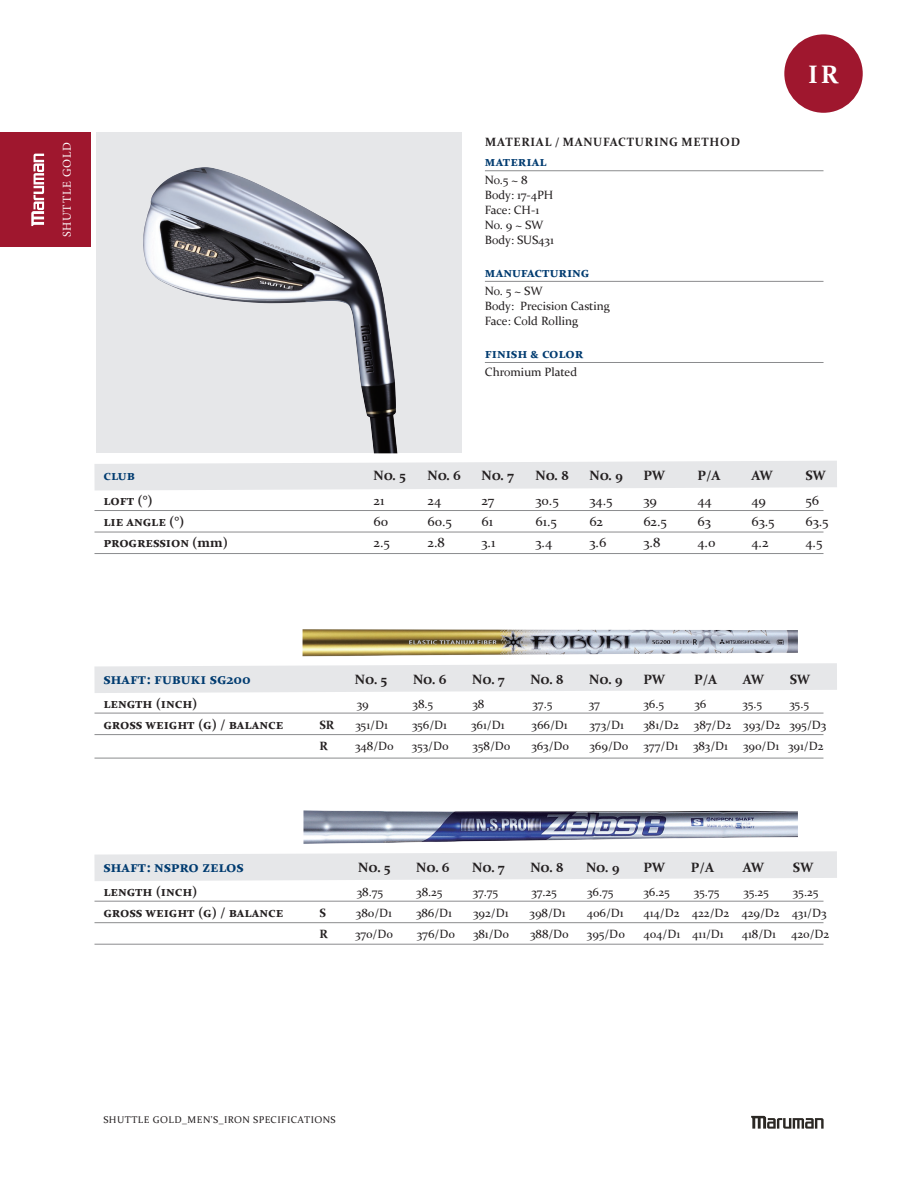
<style>
.page{position:relative;width:918px;height:1188px;background:#fff}
.page>*{position:absolute;margin:0;border:0;box-sizing:border-box;transform-origin:0 0}
.t1{font:700 25.35px "Constantia";color:#fff}
.t2{font:700 15px "Constantia";color:#003b70}
.t3{font:700 13.5px "Constantia";color:#231f20}
.t4{font:13.5px "Constantia";color:#231f20}
.t5{font:700 13.5px "Constantia";color:#003b70}
.t6{font:12px/15px "Constantia";color:#231f20}
.t7{font:700 12px "Constantia";letter-spacing:.06em;color:#231f20}
.t8{font:12px "Minion Pro";letter-spacing:.06em;color:#fff}
.t9{font:9.75px "Constantia";letter-spacing:.05em;color:#231f20}
</style>
<div class="page">
<div style="left:96px;top:133px;width:366px;height:320px;background:#e6e7e9"></div>
<img style="left:143px;top:167px;width:255px;height:286px">
<div style="left:0;top:133px;width:90px;height:114px;background:#9f172e"></div>
<div style="left:784px;top:34px;width:79px;height:79px;background:#9f172e;border-radius:50%"></div>
<svg style="left:94px;top:461px;width:743px;height:29px;background:#e8e9ea"></svg>
<svg style="left:94px;top:663px;width:743px;height:30px;background:#e8e9eb"></svg>
<svg style="left:94px;top:851px;width:743px;height:30px;background:#e8e9eb"></svg>
<hr style="left:94px;top:510px;width:730px;height:1px;background:#8b8c8e">
<hr style="left:94px;top:713px;width:730px;height:1px;background:#8b8c8e">
<hr style="left:94px;top:901px;width:730px;height:1px;background:#8b8c8e">
<hr style="left:94px;top:532px;width:730px;height:1px;background:#8b8c8e">
<hr style="left:94px;top:734px;width:730px;height:1px;background:#8b8c8e">
<hr style="left:94px;top:758px;width:730px;height:1px;background:#8b8c8e">
<hr style="left:94px;top:922px;width:730px;height:1px;background:#8b8c8e">
<hr style="left:94px;top:944px;width:730px;height:1px;background:#8b8c8e">
<hr style="left:94px;top:553px;width:730px;height:1px;background:#8b8c8e">
<hr style="left:485px;top:170px;width:339px;height:1px;background:#8b8c8e">
<hr style="left:485px;top:281px;width:339px;height:1px;background:#8b8c8e">
<hr style="left:485px;top:362px;width:339px;height:1px;background:#8b8c8e">
<img style="left:303px;top:629px;width:495px;height:28px">
<img style="left:303px;top:810px;width:495px;height:34px">
<svg style="left:751px;top:1116px;width:73px;height:13px"></svg>
<svg style="left:31px;top:154px;width:13px;height:72px"></svg>
<p class="t8" style="left:59px;top:237px;width:97px;rotate:-90deg">SHUTTLE GOLD</p>
<p class="t7" style="left:485px;top:137px;width:257px">MATERIAL / MANUFACTURING METHOD</p>
<p class="t5" style="left:485px;top:156px;width:63px">material</p>
<p class="t6" style="left:485px;top:173px;width:70px">No.5 ~ 8<br>Body: 17-4PH<br>Face: CH-1<br>No. 9 ~ SW<br>Body: SUS431</p>
<p class="t5" style="left:485px;top:267px;width:106px">manufacturing</p>
<p class="t6" style="left:485px;top:284px;width:127px">No. 5 ~ SW<br>Body: Precision Casting<br>Face: Cold Rolling</p>
<p class="t5" style="left:485px;top:348px;width:100px">finish &amp; color</p>
<p class="t6" style="left:485px;top:365px;width:94px">Chromium Plated</p>
<h1 class="t1" style="left:808px;top:64px;width:32px">IR</h1>
<p class="t5" style="left:103px;top:470px;width:33px">club</p>
<p class="t3" style="left:373px;top:470px;width:34px">No. 5</p>
<p class="t3" style="left:427px;top:470px;width:35px">No. 6</p>
<p class="t3" style="left:481px;top:470px;width:34px">No. 7</p>
<p class="t3" style="left:535px;top:470px;width:35px">No. 8</p>
<p class="t3" style="left:589px;top:470px;width:35px">No. 9</p>
<p class="t3" style="left:643px;top:470px;width:23px">PW</p>
<p class="t3" style="left:697px;top:470px;width:25px">P/A</p>
<p class="t3" style="left:751px;top:470px;width:23px">AW</p>
<p class="t3" style="left:805px;top:470px;width:22px">SW</p>
<p class="t3" style="left:103px;top:495px;width:51px">loft (°)</p>
<p class="t4" style="left:373px;top:495px;width:12px">21</p>
<p class="t4" style="left:427px;top:495px;width:15px">24</p>
<p class="t4" style="left:481px;top:495px;width:14px">27</p>
<p class="t4" style="left:535px;top:495px;width:25px">30.5</p>
<p class="t4" style="left:589px;top:495px;width:25px">34.5</p>
<p class="t4" style="left:643px;top:495px;width:15px">39</p>
<p class="t4" style="left:697px;top:495px;width:16px">44</p>
<p class="t4" style="left:751px;top:495px;width:16px">49</p>
<p class="t4" style="left:805px;top:495px;width:15px">56</p>
<p class="t3" style="left:103px;top:516px;width:82px">lie angle (°)</p>
<p class="t4" style="left:373px;top:516px;width:16px">60</p>
<p class="t4" style="left:427px;top:516px;width:26px">60.5</p>
<p class="t4" style="left:481px;top:516px;width:13px">61</p>
<p class="t4" style="left:535px;top:516px;width:23px">61.5</p>
<p class="t4" style="left:589px;top:516px;width:15px">62</p>
<p class="t4" style="left:643px;top:516px;width:25px">62.5</p>
<p class="t4" style="left:697px;top:516px;width:15px">63</p>
<p class="t4" style="left:751px;top:516px;width:25px">63.5</p>
<p class="t4" style="left:805px;top:516px;width:25px">63.5</p>
<p class="t3" style="left:103px;top:537px;width:126px">progression (mm)</p>
<p class="t4" style="left:373px;top:537px;width:18px">2.5</p>
<p class="t4" style="left:427px;top:537px;width:19px">2.8</p>
<p class="t4" style="left:481px;top:537px;width:15px">3.1</p>
<p class="t4" style="left:535px;top:537px;width:18px">3.4</p>
<p class="t4" style="left:589px;top:537px;width:18px">3.6</p>
<p class="t4" style="left:643px;top:537px;width:18px">3.8</p>
<p class="t4" style="left:697px;top:537px;width:19px">4.0</p>
<p class="t4" style="left:751px;top:537px;width:19px">4.2</p>
<p class="t4" style="left:805px;top:537px;width:19px">4.5</p>
<p class="t2" style="left:103px;top:673px;width:149px">shaft: fubuki sg200</p>
<p class="t3" style="left:355px;top:674px;width:34px">No. 5</p>
<p class="t3" style="left:413px;top:674px;width:35px">No. 6</p>
<p class="t3" style="left:472px;top:674px;width:34px">No. 7</p>
<p class="t3" style="left:530px;top:674px;width:35px">No. 8</p>
<p class="t3" style="left:589px;top:674px;width:35px">No. 9</p>
<p class="t3" style="left:643px;top:674px;width:23px">PW</p>
<p class="t3" style="left:694px;top:674px;width:25px">P/A</p>
<p class="t3" style="left:743px;top:674px;width:23px">AW</p>
<p class="t3" style="left:790px;top:674px;width:22px">SW</p>
<p class="t3" style="left:103px;top:697px;width:96px">length (inch)</p>
<p class="t6" style="left:357px;top:697px;width:14px">39</p>
<p class="t6" style="left:413px;top:697px;width:22px">38.5</p>
<p class="t6" style="left:473px;top:697px;width:13px">38</p>
<p class="t6" style="left:533px;top:697px;width:21px">37.5</p>
<p class="t6" style="left:589px;top:697px;width:13px">37</p>
<p class="t6" style="left:643px;top:697px;width:22px">36.5</p>
<p class="t6" style="left:694px;top:697px;width:13px">36</p>
<p class="t6" style="left:742px;top:697px;width:21px">35.5</p>
<p class="t6" style="left:789px;top:697px;width:21px">35.5</p>
<p class="t3" style="left:103px;top:718px;width:181px">gross weight (g) / balance</p>
<p class="t7" style="left:319px;top:720px;width:16px">SR</p>
<p class="t6" style="left:355px;top:718px;width:34px">351/D1</p>
<p class="t6" style="left:412px;top:718px;width:37px">356/D1</p>
<p class="t6" style="left:471px;top:718px;width:35px">361/D1</p>
<p class="t6" style="left:532px;top:718px;width:38px">366/D1</p>
<p class="t6" style="left:589px;top:718px;width:36px">373/D1</p>
<p class="t6" style="left:643px;top:718px;width:37px">381/D2</p>
<p class="t6" style="left:694px;top:718px;width:134px">387/D2 393/D2 395/D3</p>
<p class="t7" style="left:319px;top:741px;width:10px">R</p>
<p class="t6" style="left:355px;top:739px;width:40px">348/D0</p>
<p class="t6" style="left:412px;top:739px;width:38px">353/D0</p>
<p class="t6" style="left:473px;top:739px;width:39px">358/D0</p>
<p class="t6" style="left:531px;top:739px;width:39px">363/D0</p>
<p class="t6" style="left:589px;top:739px;width:40px">369/D0</p>
<p class="t6" style="left:643px;top:739px;width:36px">377/D1</p>
<p class="t6" style="left:693px;top:739px;width:36px">383/D1</p>
<p class="t6" style="left:743px;top:739px;width:82px">390/D1 391/D2</p>
<p class="t2" style="left:103px;top:861px;width:142px">shaft: nspro zelos</p>
<p class="t3" style="left:358px;top:862px;width:34px">No. 5</p>
<p class="t3" style="left:416px;top:862px;width:35px">No. 6</p>
<p class="t3" style="left:472px;top:862px;width:34px">No. 7</p>
<p class="t3" style="left:530px;top:862px;width:35px">No. 8</p>
<p class="t3" style="left:586px;top:862px;width:35px">No. 9</p>
<p class="t3" style="left:643px;top:862px;width:23px">PW</p>
<p class="t3" style="left:691px;top:862px;width:25px">P/A</p>
<p class="t3" style="left:743px;top:862px;width:23px">AW</p>
<p class="t3" style="left:793px;top:862px;width:22px">SW</p>
<p class="t3" style="left:103px;top:886px;width:96px">length (inch)</p>
<p class="t6" style="left:357px;top:885px;width:28px">38.75</p>
<p class="t6" style="left:416px;top:885px;width:28px">38.25</p>
<p class="t6" style="left:473px;top:885px;width:27px">37.75</p>
<p class="t6" style="left:531px;top:885px;width:27px">37.25</p>
<p class="t6" style="left:587px;top:885px;width:28px">36.75</p>
<p class="t6" style="left:643px;top:885px;width:28px">36.25</p>
<p class="t6" style="left:694px;top:885px;width:27px">35.75</p>
<p class="t6" style="left:743px;top:885px;width:27px">35.25</p>
<p class="t6" style="left:793px;top:885px;width:27px">35.25</p>
<p class="t3" style="left:103px;top:907px;width:181px">gross weight (g) / balance</p>
<p class="t7" style="left:319px;top:908px;width:8px">S</p>
<p class="t6" style="left:356px;top:906px;width:37px">380/D1</p>
<p class="t6" style="left:416px;top:906px;width:38px">386/D1</p>
<p class="t6" style="left:473px;top:906px;width:37px">392/D1</p>
<p class="t6" style="left:530px;top:906px;width:38px">398/D1</p>
<p class="t6" style="left:587px;top:906px;width:38px">406/D1</p>
<p class="t6" style="left:643px;top:906px;width:185px">414/D2 422/D2 429/D2 431/D3</p>
<p class="t7" style="left:319px;top:929px;width:10px">R</p>
<p class="t6" style="left:355px;top:927px;width:39px">370/D0</p>
<p class="t6" style="left:417px;top:927px;width:39px">376/D0</p>
<p class="t6" style="left:473px;top:927px;width:37px">381/D0</p>
<p class="t6" style="left:530px;top:927px;width:40px">388/D0</p>
<p class="t6" style="left:587px;top:927px;width:39px">395/D0</p>
<p class="t6" style="left:643px;top:927px;width:82px">404/D1 411/D1</p>
<p class="t6" style="left:742px;top:927px;width:36px">418/D1</p>
<p class="t6" style="left:791px;top:927px;width:40px">420/D2</p>
<p class="t9" style="left:103px;top:1116px;width:234px">SHUTTLE GOLD_MEN'S_IRON SPECIFICATIONS</p>
</div>
